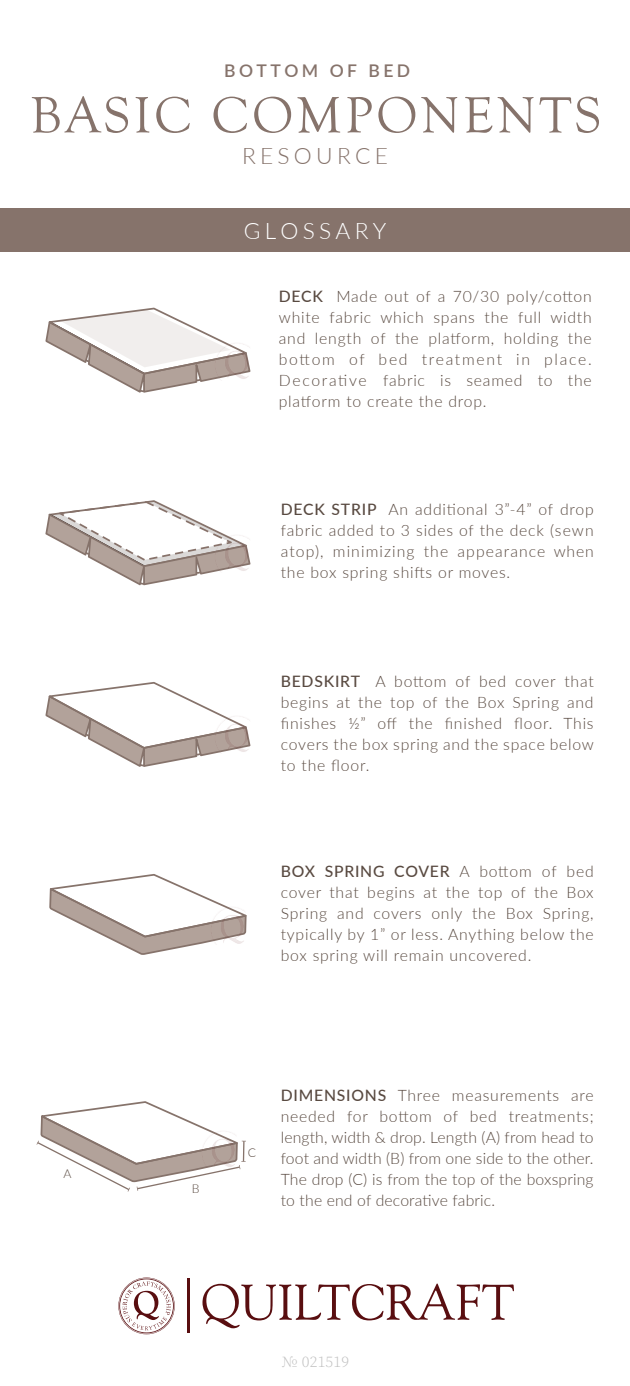
<style>
.page{position:relative;width:630px;height:1386px;background:#fff}
.page>*{position:absolute;margin:0;border:0;box-sizing:border-box;transform-origin:0 0}
.t1{font:52.5px "Goudy Old Sty";letter-spacing:.065em;color:#86736b}
.t2{font:300 22.75px "Lato";letter-spacing:.185em;color:#fff}
.t3{font:300 22.75px "Lato";letter-spacing:.185em;color:#86736b}
.t4{font:600 17.5px "Lato";letter-spacing:.2em;color:#86736b}
.t5{font:300 15.75px/21px "Lato";letter-spacing:.05em;color:#594a41;text-align:justify}
.t6{font:300 15.75px "Source Serif Pro";letter-spacing:.01em;color:#bfbfbf}
.t7{font:300 12.25px "Lato";color:#594a41}
.s1{font-weight:500}
</style>
<div class="page">
<svg style="left:203px;top:1284px;width:311px;height:44px"></svg>
<hr style="left:187px;top:1279px;width:2px;height:54px;background:#590e10">
<svg style="left:118px;top:1278px;width:57px;height:56px"></svg>
<div style="left:0;top:208px;width:630px;height:44px;background:#86736b"></div>
<svg style="left:45px;top:682px;width:206px;height:85px"></svg>
<svg style="left:49px;top:874px;width:198px;height:81px"></svg>
<svg style="left:45px;top:500px;width:177px;height:85px"></svg>
<svg style="left:45px;top:307px;width:206px;height:86px"></svg>
<svg style="left:36px;top:1101px;width:210px;height:91px"></svg>
<img style="left:208px;top:342px;width:42px;height:39px">
<img style="left:208px;top:533px;width:42px;height:40px">
<img style="left:208px;top:714px;width:42px;height:40px">
<img style="left:203px;top:906px;width:43px;height:39px">
<img style="left:194px;top:1129px;width:43px;height:39px">
<p class="t4" style="left:224px;top:58px;width:188px">BOTTOM OF BED</p>
<h1 class="t1" style="left:30px;top:86px;width:572px">BASIC COMPONENTS</h1>
<h2 class="t3" style="left:242px;top:140px;width:147px">RESOURCE</h2>
<h2 class="t2" style="left:244px;top:215px;width:144px">GLOSSARY</h2>
<p class="t5" style="left:279px;top:285px;width:314px"><span class="s1">DECK</span> Made out of a 70/30 poly/cotton white fabric which spans the full width and length of the platform, holding the bottom of bed treatment in place.<br>Decorative fabric is seamed to the platform to create the drop.</p>
<p class="t5" style="left:281px;top:498px;width:315px"><span class="s1">DECK STRIP</span> An additional 3”-4” of drop fabric added to 3 sides of the deck (sewn atop), minimizing the appearance when the box spring shifts or moves.</p>
<p class="t5" style="left:281px;top:670px;width:315px"><span class="s1">BEDSKIRT</span> A bottom of bed cover that begins at the top of the Box Spring and finishes ½” off the finished floor. This covers the box spring and the space below to the floor.</p>
<p class="t7" style="left:64px;top:1165px;width:10px">A</p>
<p class="t5" style="left:281px;top:860px;width:315px"><span class="s1">BOX SPRING COVER</span> A bottom of bed cover that begins at the top of the Box Spring and covers only the Box Spring, typically by 1” or less. Anything below the box spring will remain uncovered.</p>
<p class="t7" style="left:192px;top:1180px;width:9px">B</p>
<p class="t7" style="left:248px;top:1144px;width:10px">C</p>
<p class="t5" style="left:281px;top:1085px;width:314px"><span class="s1">DIMENSIONS</span> Three measurements are needed for bottom of bed treatments; length, width &amp; drop. Length (A) from head to foot and width (B) from one side to the other.<br>The drop (C) is from the top of the boxspring to the end of decorative fabric.</p>
<p class="t6" style="left:282px;top:1351px;width:69px">№ 021519</p>
</div>
